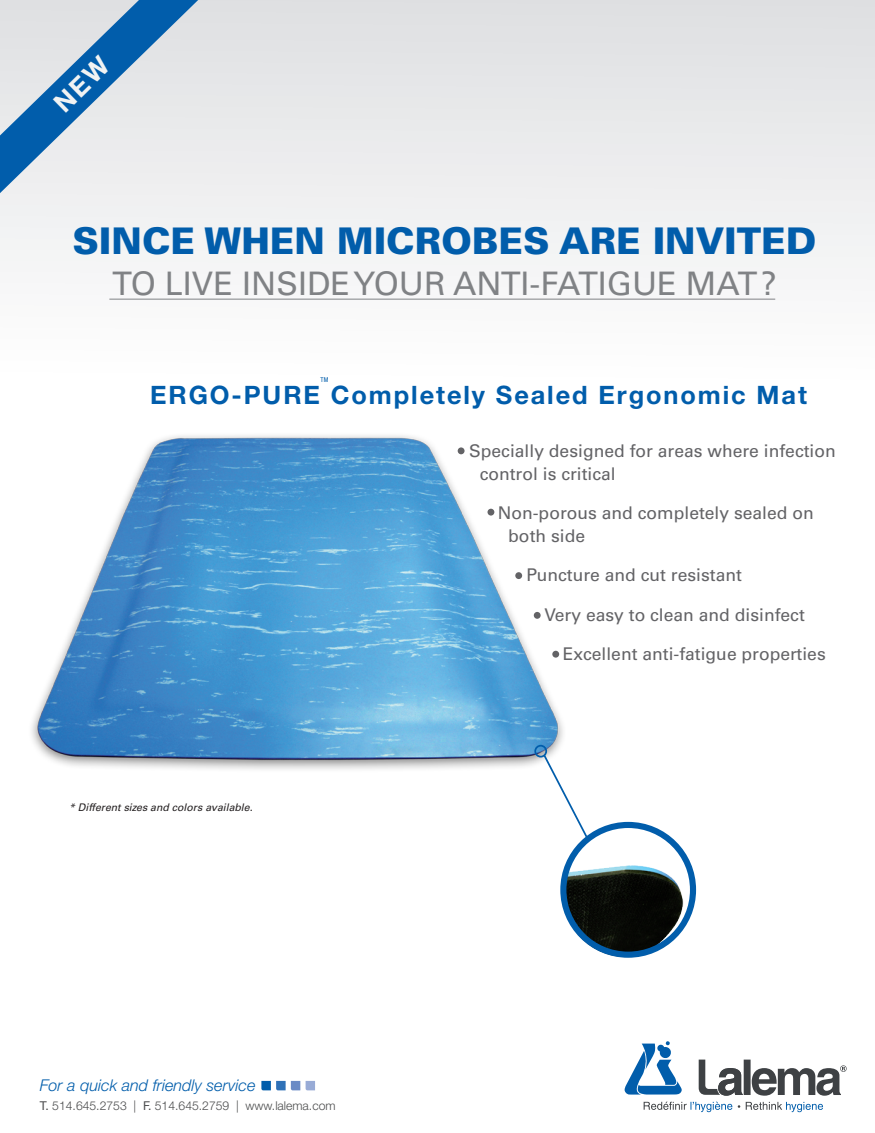
<style>
.page{position:relative;width:875px;height:1133px;background:#fff}
.page>*{position:absolute;margin:0;border:0;box-sizing:border-box;transform-origin:0 0}
.t1{font:900 36.75px "Univers";color:#015dab}
.t2{font:32.38px "Univers";color:#808285}
.t3{font:700 25.38px "Helvetica Neue";letter-spacing:.075em;color:#015dab}
.t4{font:17.5px/22.8px "Univers";color:#636366}
.t5{font:italic 300 16.28px "Helvetica Neue LT Std";color:#015dab}
.t6{font:300 12.16px "Helvetica Neue LT Std";color:#4b4c4d}
.t7{font:italic 10.5px "Univers";color:#231f20}
.t8{font:condensed 6.65px "Helvetica Neue";color:#015dab}
.s1{font-weight:400}
</style>
<div class="page">
<div style="left:0;top:0;width:875px;height:528px;background:linear-gradient(to bottom,#e1e2e4,#fff)"></div>
<svg style="left:644px;top:1101px;width:88px;height:10px"></svg>
<svg style="left:746px;top:1101px;width:77px;height:10px"></svg>
<div style="left:744px;top:1059px;width:7px;height:35px;background:#3e4144"></div>
<svg style="left:625px;top:1041px;width:57px;height:53px"></svg>
<svg style="left:699px;top:1059px;width:44px;height:36px"></svg>
<svg style="left:752px;top:1065px;width:95px;height:30px"></svg>
<svg style="left:261px;top:1080px;width:39px;height:10px"></svg>
<svg style="left:306px;top:1081px;width:9px;height:9px"></svg>
<img style="left:560px;top:835px;width:137px;height:123px">
<img style="left:13px;top:371px;width:567px;height:399px">
<hr style="left:109px;top:299px;width:666px;height:1px;background:#808285">
<div style="left:560px;top:821px;width:136px;height:136px;border:6px solid #015dab;border-radius:50%"></div>
<svg style="left:542px;top:753px;width:47px;height:87px"></svg>
<div style="left:534px;top:744px;width:13px;height:13px;border:2px solid #015dab;border-radius:50%"></div>
<div style="left:458px;top:447px;width:7px;height:7px;background:#636366;border-radius:50%"></div>
<div style="left:488px;top:508px;width:6px;height:7px;background:#636366;border-radius:50%"></div>
<div style="left:515px;top:572px;width:7px;height:7px;background:#636366;border-radius:50%"></div>
<div style="left:534px;top:612px;width:7px;height:6px;background:#636366;border-radius:50%"></div>
<div style="left:552px;top:650px;width:7px;height:7px;background:#636366;border-radius:50%"></div>
<svg style="left:0;top:0;width:198px;height:193px;background:#abc3d9"></svg>
<h1 class="t1" style="left:73px;top:217px;width:745px">SINCE WHEN MICROBES ARE INVITED</h1>
<h2 class="t2" style="left:112px;top:264px;width:666px">TO LIVE INSIDE YOUR ANTI-FATIGUE MAT?</h2>
<p class="t8" style="left:320px;top:375px;width:10px">TM</p>
<h3 class="t3" style="left:150px;top:379px;width:658px">ERGO-PURE Completely Sealed Ergonomic Mat</h3>
<p class="t7" style="left:69px;top:800px;width:185px">* Different sizes and colors available.</p>
<p class="t5" style="left:40px;top:1075px;width:217px">For a quick and friendly service</p>
<p class="t6" style="left:40px;top:1097px;width:297px"><span class="s1">T.</span> 514.645.2753 | <span class="s1">F.</span> 514.645.2759 | www.lalema.com</p>
<p class="t4" style="left:480px;top:439px;width:358px;text-indent:-10px">Specially designed for areas where infection control is critical</p>
<p class="t4" style="left:508px;top:501px;width:307px;text-indent:-10px">Non-porous and completely sealed on both side</p>
<p class="t4" style="left:526px;top:564px;width:217px">Puncture and cut resistant</p>
<p class="t4" style="left:545px;top:603px;width:262px">Very easy to clean and disinfect</p>
<p class="t4" style="left:563px;top:642px;width:265px">Excellent anti-fatigue properties</p>
</div>
